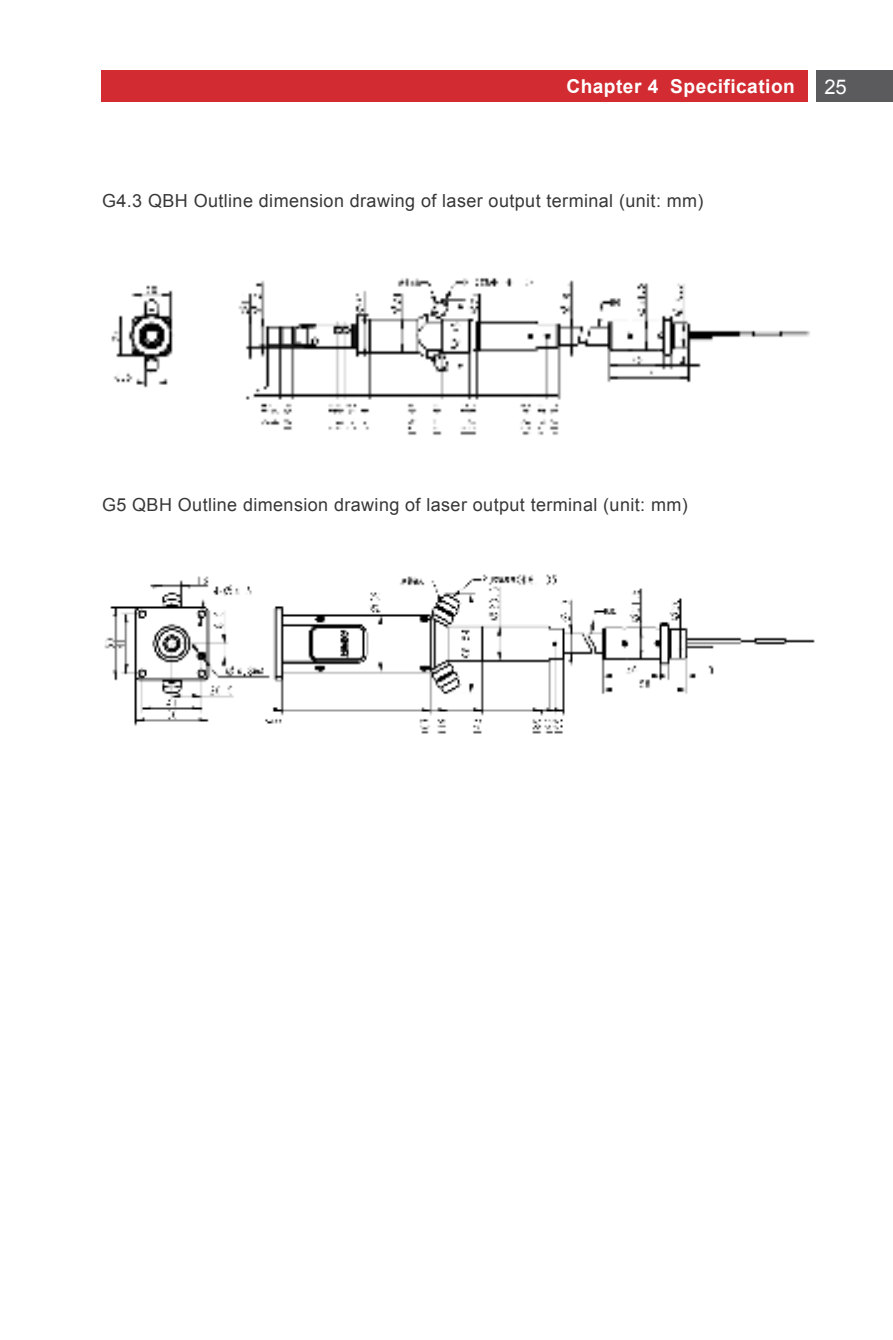
<style>
.page{position:relative;width:893px;height:1340px;background:#fff}
.page>*{position:absolute;margin:0;border:0;box-sizing:border-box;transform-origin:0 0}
.t1{font:20.25px "Arial";color:#fff}
.t2{font:700 19.12px "Arial";letter-spacing:.025em;color:#fff}
.t3{font:18px "Arial";letter-spacing:.02em;color:#383738}
</style>
<div class="page">
<div style="left:102px;top:70px;width:706px;height:32px;background:#d22b31"></div>
<div style="left:817px;top:70px;width:76px;height:32px;background:#5b5b5e"></div>
<img style="left:111px;top:277px;width:699px;height:158px">
<img style="left:104px;top:574px;width:711px;height:160px">
<p class="t2" style="left:566px;top:79px;width:230px">Chapter 4 Specification</p>
<p class="t1" style="left:824px;top:79px;width:24px">25</p>
<p class="t3" style="left:102px;top:194px;width:603px">G4.3 QBH Outline dimension drawing of laser output terminal (unit: mm)</p>
<p class="t3" style="left:102px;top:498px;width:587px">G5 QBH Outline dimension drawing of laser output terminal (unit: mm)</p>
</div>
